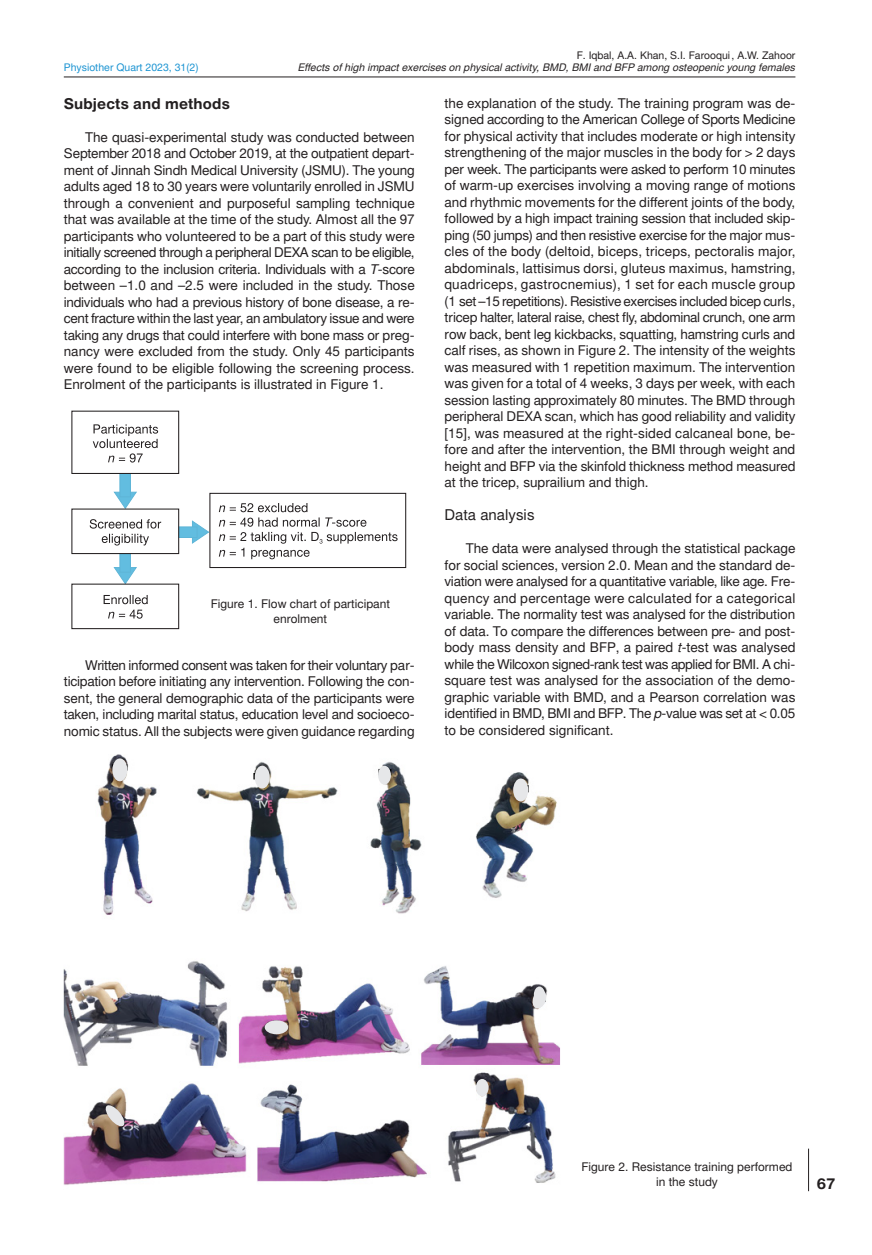
<style>
.page{position:relative;width:872px;height:1255px;background:#fff}
.page>*{position:absolute;margin:0;border:0;box-sizing:border-box;transform-origin:0 0}
.t1{font:700 15px "Switzer EFN";letter-spacing:.01em;color:#231f20}
.t2{font:15px "Switzer EFN";letter-spacing:.005em;color:#231f20}
.t3{font:13.5px/16.5px "Switzer EFN";letter-spacing:-.01em;color:#231f20;text-align:justify}
.t4{font:12px/15px "Switzer EFN";color:#231f20;text-align:center}
.t5{font:italic 10.5px "Switzer EFN";color:#231f20}
.t6{font:10.5px "Switzer EFN";color:#231f20}
.t7{font:10.5px "Switzer EFN";color:#1c94d2}
.s1{font-style:italic}
</style>
<div class="page">
<hr style="left:808px;top:1148px;width:1px;height:43px;background:#231f20">
<hr style="left:64px;top:77px;width:731px;height:1px;background:#231f20">
<img style="left:64px;top:754px;width:496px;height:431px">
<div style="left:112px;top:758px;width:15px;height:23px;background:#e6e7e9;border-radius:50%"></div>
<div style="left:255px;top:765px;width:15px;height:23px;background:#e6e7e9;border-radius:50%"></div>
<div style="left:378px;top:765px;width:13px;height:19px;background:#e6e7e9;border-radius:50%"></div>
<div style="left:265px;top:1020px;width:23px;height:14px;background:#e6e7e9;border-radius:50%"></div>
<div style="left:476px;top:1078px;width:12px;height:18px;background:#e6e7e9;border-radius:50%"></div>
<svg style="left:104px;top:1103px;width:22px;height:24px"></svg>
<svg style="left:192px;top:521px;width:17px;height:22px"></svg>
<div style="left:164px;top:527px;width:33px;height:10px;background:#62bde0"></div>
<svg style="left:114px;top:567px;width:23px;height:16px"></svg>
<div style="left:120px;top:538px;width:11px;height:34px;background:#62bde0"></div>
<svg style="left:114px;top:492px;width:23px;height:16px"></svg>
<div style="left:120px;top:463px;width:11px;height:34px;background:#62bde0"></div>
<div style="left:72px;top:411px;width:107px;height:62px;background:#fff"></div>
<div style="left:71px;top:410px;width:108px;height:64px;border:1px solid #231f20"></div>
<svg style="left:93px;top:424px;width:65px;height:38px"></svg>
<div style="left:71px;top:508px;width:108px;height:46px;background:#fff;border:1px solid #231f20"></div>
<svg style="left:90px;top:519px;width:71px;height:26px"></svg>
<div style="left:71px;top:583px;width:108px;height:46px;background:#fff;border:1px solid #231f20"></div>
<svg style="left:104px;top:595px;width:44px;height:23px"></svg>
<div style="left:209px;top:493px;width:197px;height:75px;background:#fff;border:1px solid #231f20"></div>
<svg style="left:219px;top:503px;width:178px;height:56px"></svg>
<svg style="left:534px;top:986px;width:11px;height:16px"></svg>
<div style="left:513px;top:778px;width:15px;height:23px;background:#e6e7e9;border-radius:50%"></div>
<svg style="left:531px;top:989px;width:16px;height:20px"></svg>
<p class="t6" style="left:577px;top:49px;width:220px">F. Iqbal, A.A. Khan, S.I . Farooqui, A.W. Zahoor</p>
<p class="t5" style="left:298px;top:61px;width:499px">Effects of high impact exercises on physical activity, BMD, BMI and BFP among osteopenic young females</p>
<p class="t7" style="left:64px;top:61px;width:136px">Physiother Quart 2023, 31(2)</p>
<p class="t1" style="left:64px;top:94px;width:167px">Subjects and methods</p>
<p class="t3" style="left:64px;top:129px;width:352px;text-indent:21px">The quasi-experimental study was conducted between September 2018 and October 2019, at the outpatient depart&shy;ment of Jinnah Sindh Medical University (JSMU). The young adults aged 18 to 30 years were voluntarily enrolled in JSMU through a convenient and purposeful sampling technique that was available at the time of the study. Almost all the 97 participants who volunteered to be a part of this study were initially screened through a peripheral DEXA scan to be eligible, according to the inclusion criteria. I ndividuals with a <span class="s1">T</span>-score between –1.0 and –2.5 were included in the study. Those individuals who had a previous history of bone disease, a re&shy;cent fracture within the last year, an ambulatory issue and were taking any drugs that could interfere with bone mass or preg&shy;nancy were excluded from the study. Only 45 participants were found to be eligible following the screening process.<br>Enrolment of the participants is illustrated in Figure 1.</p>
<p class="t3" style="left:444px;top:95px;width:352px">the explanation of the study. The training program was de&shy;signed according to the American College of Sports Medicine for physical activity that includes moderate or high intensity strengthening of the major muscles in the body for &gt; 2 days per week. The participants were asked to perform 10 minutes of warm-up exercises involving a moving range of motions and rhythmic movements for the different joints of the body, followed by a high impact training session that included skip&shy;ping (50 jumps) and then resistive exercise for the major mus&shy;cles of the body (deltoid, biceps, triceps, pectoralis major, abdominals, lattisimus dorsi, gluteus maximus, hamstring, quadriceps, gastrocnemius), 1 set for each muscle group (1 set –15 repetitions). Resistive exercises included bicep curls, tricep halter, lateral raise, chest fly, abdominal crunch, one arm row back, bent leg kickbacks, squatting, hamstring curls and calf rises, as shown in Figure 2. The intensity of the weights was measured with 1 repetition maximum. The intervention was given for a total of 4 weeks, 3 days per week, with each session lasting approximately 80 minutes. The BMD through peripheral DEXA scan, which has good reliability and validity [15], was measured at the right-sided calcaneal bone, be&shy;fore and after the intervention, the BMI through weight and height and BFP via the skinfold thickness method measured at the tricep, suprailium and thigh.</p>
<p class="t2" style="left:444px;top:506px;width:91px">Data analysis</p>
<p class="t3" style="left:444px;top:540px;width:352px;text-indent:21px">The data were analysed through the statistical package for social sciences, version 2.0. Mean and the standard de&shy;viation were analysed for a quantitative variable, like age. Fre&shy;quency and percentage were calculated for a categorical variable. The normality test was analysed for the distribution of data. To compare the differences between pre- and post&shy;body mass density and BFP, a paired <span class="s1">t</span>-test was analysed while the Wilcoxon signed-rank test was applied for BMI . A chi&shy;square test was analysed for the association of the demo&shy;graphic variable with BMD, and a Pearson correlation was identified in BMD, BMI and BFP. The <span class="s1">p</span>-value was set at &lt; 0.05 to be considered significant.</p>
<p class="t4" style="left:211px;top:596px;width:181px">Figure 1. Flow chart of participant enrolment</p>
<p class="t3" style="left:64px;top:657px;width:352px;text-indent:21px">Written informed consent was taken for their voluntary par&shy;ticipation before initiating any intervention. Following the con&shy;sent, the general demographic data of the participants were taken, including marital status, education level and socioeco&shy;nomic status. All the subjects were given guidance regarding</p>
<p class="t4" style="left:581px;top:1159px;width:213px">Figure 2. Resistance training performed in the study</p>
<p class="t1" style="left:817px;top:1173px;width:20px">67</p>
</div>
